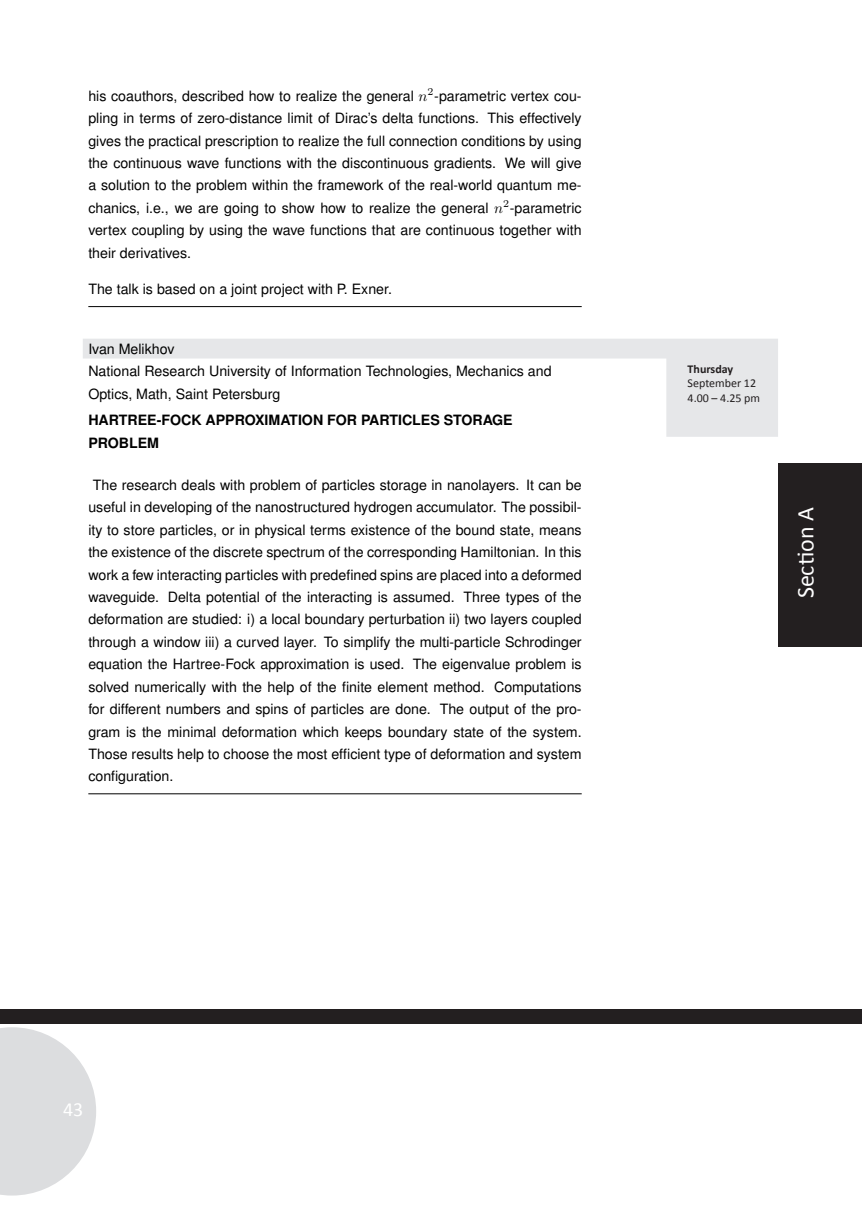
<style>
.page{position:relative;width:862px;height:1214px;background:#fff}
.page>*{position:absolute;margin:0;border:0;box-sizing:border-box;transform-origin:0 0}
.t1{font:24px "Calibri";color:#fff}
.t2{font:20px "Calibri";color:#fff}
.t3{font:14.2px/22.4px "Nimbus San L";color:#000;text-align:justify}
.t4{font:700 14.2px/22.4px "Nimbus San L";color:#000}
.t5{font:12px/14.4px "Calibri";color:#231f20}
.t6{font:700 12px "Calibri";color:#231f20}
.s1{font-family:"CMMI10";font-size:15px}
</style>
<div class="page">
<div style="left:0;top:1009px;width:862px;height:14px;background:#231f20"></div>
<svg style="left:0;top:1027px;width:96px;height:168px"></svg>
<div style="left:778px;top:463px;width:84px;height:183px;background:#231f20"></div>
<svg style="left:83px;top:339px;width:695px;height:98px"></svg>
<hr style="left:88px;top:306px;width:494px;height:1px;background:#000">
<hr style="left:88px;top:793px;width:494px;height:1px;background:#000">
<p class="t3" style="left:88px;top:85px;width:495px">his coauthors, described how to realize the general <span class="s1">n</span><sup>2</sup>-parametric vertex cou&shy;pling in terms of zero-distance limit of Dirac’s delta functions. This effectively gives the practical prescription to realize the full connection conditions by using the continuous wave functions with the discontinuous gradients. We will give a solution to the problem within the framework of the real-world quantum me&shy;chanics, i.e., we are going to show how to realize the general <span class="s1">n</span><sup>2</sup>-parametric vertex coupling by using the wave functions that are continuous together with their derivatives.</p>
<p class="t3" style="left:88px;top:278px;width:305px">The talk is based on a joint project with P. Exner.</p>
<p class="t3" style="left:88px;top:338px;width:465px;text-align:left">Ivan Melikhov<br>National Research University of Information Technologies, Mechanics and<br>Optics, Math, Saint Petersburg</p>
<p class="t4" style="left:88px;top:409px;width:426px">HARTREE-FOCK APPROXIMATION FOR PARTICLES STORAGE<br>PROBLEM</p>
<p class="t3" style="left:88px;top:474px;width:495px;text-indent:5px">The research deals with problem of particles storage in nanolayers. It can be useful in developing of the nanostructured hydrogen accumulator. The possibil&shy;ity to store particles, or in physical terms existence of the bound state, means the existence of the discrete spectrum of the corresponding Hamiltonian. In this work a few interacting particles with predefined spins are placed into a deformed waveguide. Delta potential of the interacting is assumed. Three types of the deformation are studied: i) a local boundary perturbation ii) two layers coupled through a window iii) a curved layer. To simplify the multi-particle Schrodinger equation the Hartree-Fock approximation is used. The eigenvalue problem is solved numerically with the help of the finite element method. Computations for different numbers and spins of particles are done. The output of the pro&shy;gram is the minimal deformation which keeps boundary state of the system.<br>Those results help to choose the most efficient type of deformation and system configuration.</p>
<p class="t6" style="left:687px;top:361px;width:47px">Thursday</p>
<p class="t5" style="left:687px;top:376px;width:74px">September 12<br>4.00 – 4.25 pm</p>
<h1 class="t1" style="left:790px;top:598px;width:93px;rotate:-90deg">Section A</h1>
<h2 class="t2" style="left:63px;top:1096px;width:22px">43</h2>
</div>
